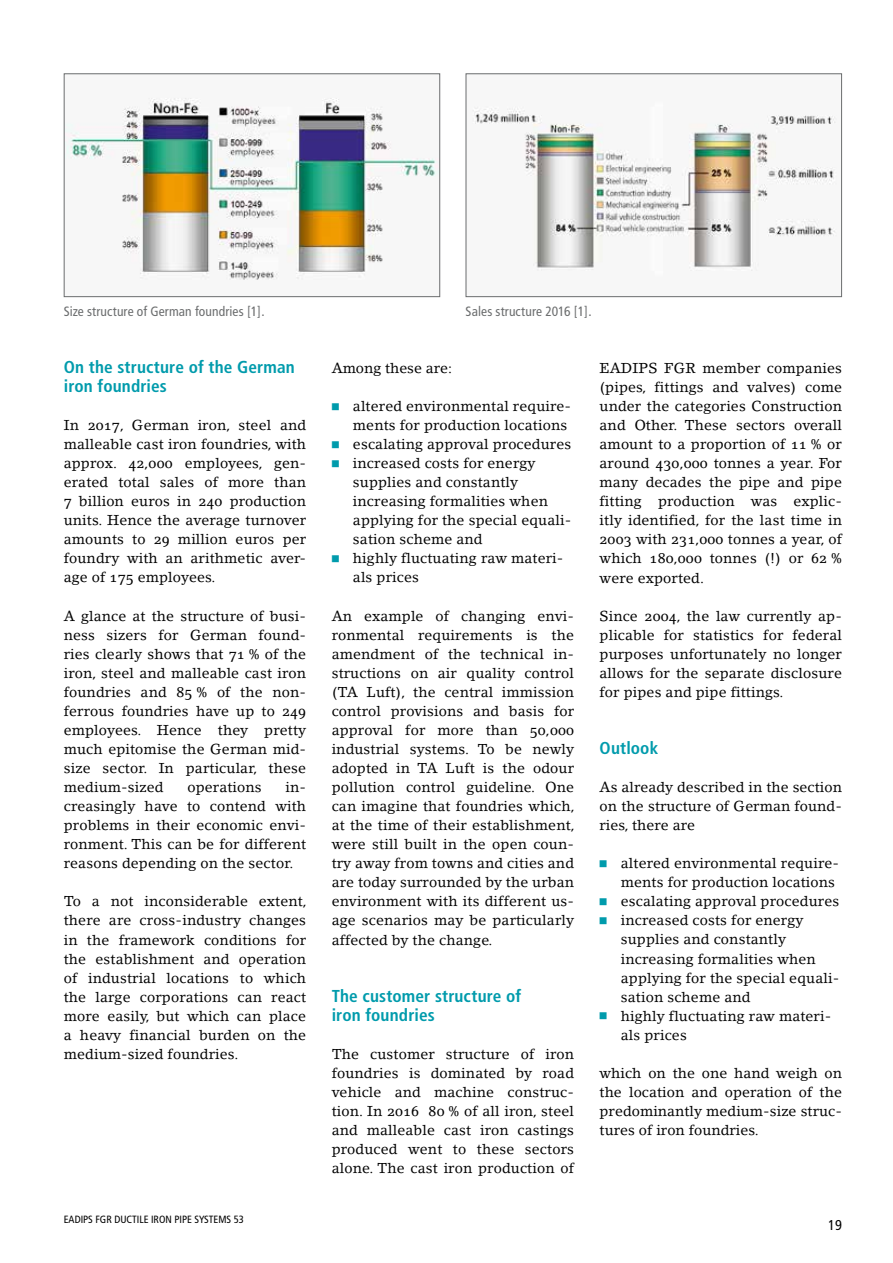
<style>
.page{position:relative;width:893px;height:1263px;background:#fff}
.page>*{position:absolute;margin:0;border:0;box-sizing:border-box;transform-origin:0 0}
.t1{font:700 condensed 17.25px/19px "Frutiger";letter-spacing:.01em;color:#009bac}
.t2{font:14.25px/19px "Lino Letter Roman Os F";letter-spacing:.01em;color:#000;text-align:justify}
.t3{font:condensed 14.25px "Frutiger";color:#000}
.t4{font:condensed 13.5px "Frutiger";letter-spacing:.01em;color:#6b6d6e}
.t5{font:condensed 10.5px "Frutiger";color:#000}
</style>
<div class="page">
<img style="left:472px;top:106px;width:365px;height:165px">
<div style="left:466px;top:73px;width:376px;height:224px;border:1px solid #6b6d6e"></div>
<img style="left:66px;top:98px;width:372px;height:182px">
<div style="left:64px;top:73px;width:376px;height:224px;border:1px solid #6b6d6e"></div>
<p class="t4" style="left:64px;top:303px;width:202px">Size structure of German foundries [1].</p>
<p class="t4" style="left:466px;top:303px;width:127px">Sales structure 2016 [1].</p>
<p class="t1" style="left:64px;top:357px;width:232px">On the structure of the German iron foundries</p>
<p class="t2" style="left:64px;top:415px;width:244px">In 2017, German iron, steel and malleable cast iron foundries, with approx. 42,000 employees, gen&shy;erated total sales of more than 7 billion euros in 240 production units. Hence the average turnover amounts to 29 million euros per foundry with an arithmetic aver&shy;age of 175 employees.</p>
<p class="t2" style="left:64px;top:606px;width:244px">A glance at the structure of busi&shy;ness sizers for German found&shy;ries clearly shows that 71 % of the iron, steel and malleable cast iron foundries and 85 % of the non&shy;ferrous foundries have up to 249 employees. Hence they pretty much epitomise the German mid&shy;size sector. In particular, these medium-sized</p>
<p class="t2" style="left:64px;top:777px;width:244px;text-indent:222px">in&shy;creasingly have to contend with problems in their economic envi&shy;ronment. This can be for different reasons depending on the sector.</p>
<p class="t2" style="left:64px;top:892px;width:245px">To a not inconsiderable extent, there are cross-industry changes in the framework conditions for the establishment and operation of industrial locations to which the large corporations can react more easily, but which can place a heavy financial burden on the medium-sized foundries.</p>
<p class="t2" style="left:187px;top:777px;width:76px">operations</p>
<p class="t5" style="left:64px;top:1213px;width:182px">EADIPS FGR DUCTILE IRON PIPE SYSTEMS 53</p>
<p class="t2" style="left:332px;top:358px;width:122px">Among these are:</p>
<p class="t2" style="left:332px;top:396px;width:241px;text-align:right"><sup>■</sup> altered environmental require&shy;ments for production locations</p>
<p class="t2" style="left:332px;top:434px;width:241px"><sup>■</sup> escalating approval procedures</p>
<p class="t2" style="left:353px;top:454px;width:220px;text-align:left;text-indent:-21px"><sup>■</sup> increased costs for energy supplies and constantly increasing formalities when applying for the special equali&shy;sation scheme and</p>
<p class="t2" style="left:353px;top:549px;width:212px;text-indent:-21px"><sup>■</sup> highly fluctuating raw materi&shy;als prices</p>
<p class="t2" style="left:332px;top:606px;width:245px">An example of changing envi&shy;ronmental requirements is the amendment of the technical in&shy;structions on air quality control (TA Luft), the central immission control provisions and basis for approval for more than 50,000 industrial systems. To be newly adopted in TA Luft is the odour pollution control guideline. One can imagine that foundries which, at the time of their establishment, were still built in the open coun&shy;try away from towns and cities and are today surrounded by the urban environment with its different us&shy;age scenarios may be particularly affected by the change.</p>
<p class="t1" style="left:332px;top:986px;width:191px">The customer structure of iron foundries</p>
<p class="t2" style="left:332px;top:1044px;width:244px">The customer structure of iron foundries is dominated by road vehicle and machine construc&shy;tion. In 2016 80 % of all iron, steel and malleable cast iron castings produced went to these sectors alone. The cast iron production of</p>
<p class="t2" style="left:600px;top:358px;width:244px">EADIPS FGR member companies (pipes, fittings and valves) come under the categories Construction and Other. These sectors overall amount to a proportion of 11 % or around 430,000 tonnes a year. For many decades the pipe and pipe fitting production was explic&shy;itly identified, for the last time in 2003 with 231,000 tonnes a year, of which 180,000 tonnes (!) or 62 % were exported.</p>
<p class="t2" style="left:600px;top:606px;width:244px">Since 2004, the law currently ap&shy;plicable for statistics for federal purposes unfortunately no longer allows for the separate disclosure for pipes and pipe fittings.</p>
<p class="t1" style="left:600px;top:738px;width:60px">Outlook</p>
<p class="t2" style="left:600px;top:777px;width:244px">As already described in the section on the structure of German found&shy;ries, there are</p>
<p class="t2" style="left:600px;top:854px;width:241px;text-align:right"><sup>■</sup> altered environmental require&shy;ments for production locations</p>
<p class="t2" style="left:600px;top:892px;width:241px"><sup>■</sup> escalating approval procedures</p>
<p class="t2" style="left:621px;top:911px;width:220px;text-align:left;text-indent:-21px"><sup>■</sup> increased costs for energy supplies and constantly increasing formalities when applying for the special equali&shy;sation scheme and</p>
<p class="t2" style="left:621px;top:1006px;width:212px;text-indent:-21px"><sup>■</sup> highly fluctuating raw materi&shy;als prices</p>
<p class="t2" style="left:600px;top:1063px;width:244px">which on the one hand weigh on the location and operation of the predominantly medium-size struc&shy;tures of iron foundries.</p>
<p class="t3" style="left:828px;top:1217px;width:15px">19</p>
</div>
